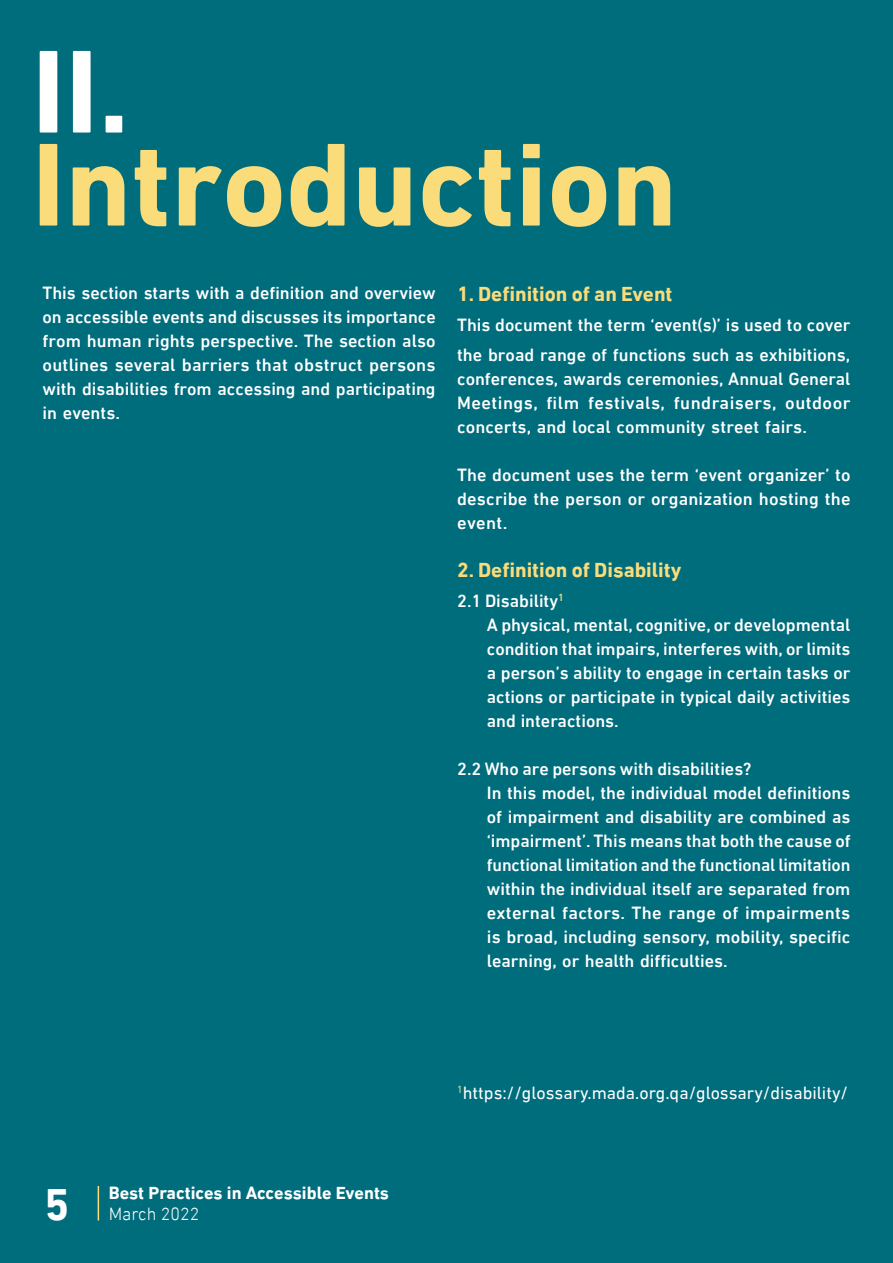
<style>
.page{position:relative;width:893px;height:1263px;background:#006d7d}
.page>*{position:absolute;margin:0;border:0;box-sizing:border-box;transform-origin:0 0}
.t1{font:700 120px "DIN Next LT Arabic";color:#fadc7b}
.t2{font:700 120px "DIN Next LT Arabic";color:#fff}
.t3{font:700 45px "DIN Next LT Arabic";color:#fff}
.t4{font:700 21px "DIN Next LT Arabic";color:#fadc7b}
.t5{font:500 18px/24px "DIN Next LT Arabic";color:#fff;text-align:justify}
.t6{font:18px "DIN Next LT Arabic";color:#fff}
.t7{font:700 18px "DIN Next LT Arabic";color:#fff}
.t8{font:300 18px "DIN Next LT Arabic";color:#fff}
</style>
<div class="page">
<hr style="left:98px;top:1186px;width:1px;height:34px;background:#fadc7b">
<h1 class="t2" style="left:32px;top:21px;width:99px">II.</h1>
<h1 class="t1" style="left:32px;top:114px;width:647px">Introduction</h1>
<p class="t5" style="left:43px;top:281px;width:395px">This section starts with a definition and overview on accessible events and discusses its importance from human rights perspective. The section also outlines several barriers that obstruct persons with disabilities from accessing and participating in events.</p>
<p class="t4" style="left:457px;top:281px;width:217px">1. Definition of an Event</p>
<p class="t5" style="left:457px;top:310px;width:395px;line-height:30px">This document the term ‘event(s)’ is used to cover the broad range of functions such as exhibitions,</p>
<p class="t5" style="left:457px;top:367px;width:395px">conferences, awards ceremonies, Annual General Meetings, film festivals, fundraisers, outdoor concerts, and local community street fairs.</p>
<p class="t5" style="left:457px;top:463px;width:395px">The document uses the term ‘event organizer’ to describe the person or organization hosting the event.</p>
<p class="t4" style="left:457px;top:557px;width:226px">2. Definition of Disability</p>
<p class="t5" style="left:487px;top:589px;width:365px;text-align:left;text-indent:-30px">2.1 Disability<sup>1<br></sup>A physical, mental, cognitive, or developmental condition that impairs, interferes with, or limits a person’s ability to engage in certain tasks or actions or participate in typical daily activities and interactions.</p>
<p class="t5" style="left:487px;top:757px;width:365px;text-align:left;text-indent:-30px">2.2 Who are persons with disabilities?<br>In this model, the individual model definitions of impairment and disability are combined as ‘impairment’. This means that both the cause of functional limitation and the functional limitation within the individual itself are separated from external factors. The range of impairments is broad, including sensory, mobility, specific learning, or health difficulties.</p>
<h2 class="t3" style="left:44px;top:1178px;width:27px">5</h2>
<p class="t7" style="left:109px;top:1183px;width:282px">Best Practices in Accessible Events</p>
<p class="t8" style="left:109px;top:1204px;width:92px">March 2022</p>
<p class="t6" style="left:457px;top:1082px;width:392px"><sup>1</sup>https://glossary.mada.org.qa/glossary/disability/</p>
</div>
